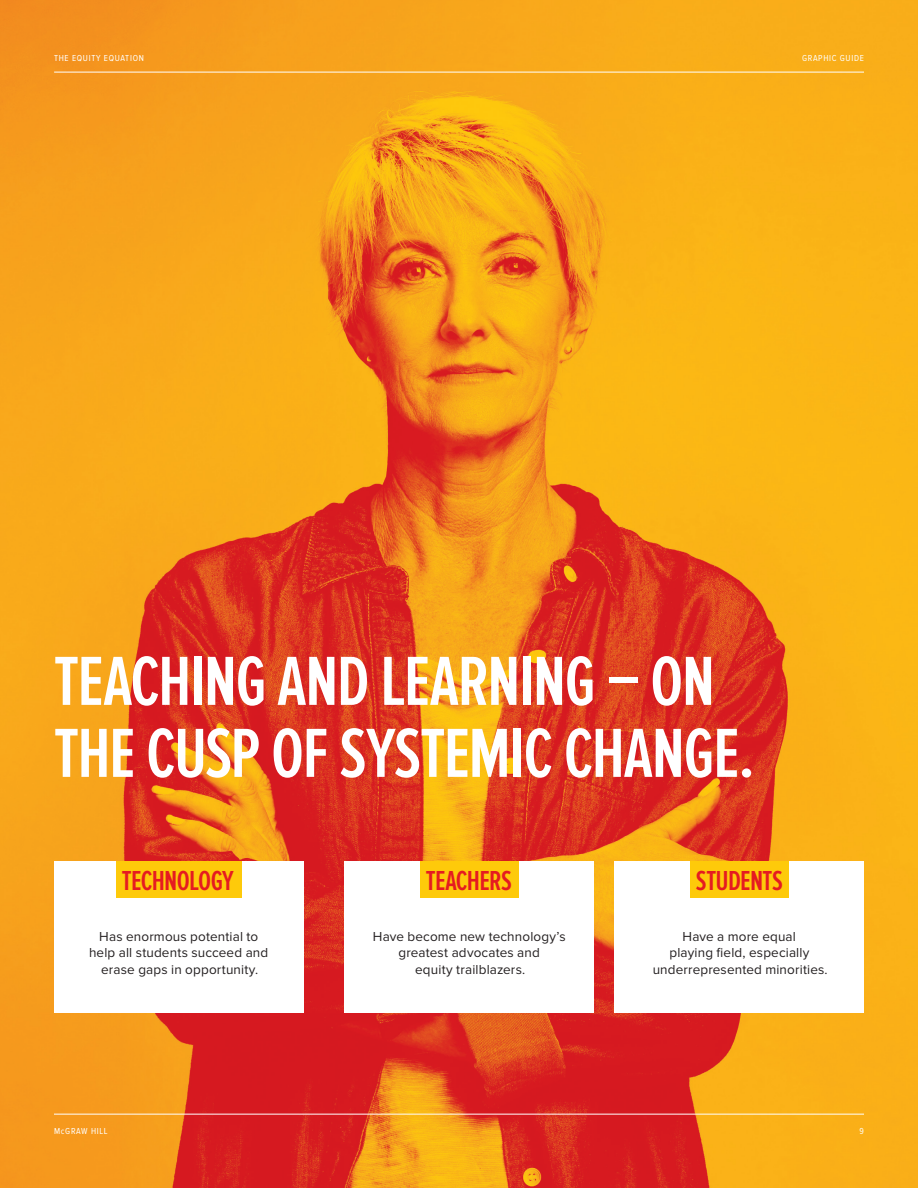
<style>
.page{position:relative;width:918px;height:1188px;background:#fff}
.page>*{position:absolute;margin:0;border:0;box-sizing:border-box;transform-origin:0 0}
.t1{font:600 72px/72px "Proxima Nova Ex Cn";letter-spacing:-.02em;color:#fff}
.t2{font:600 28.5px "Proxima Nova Ex Cn";letter-spacing:-.025em;color:#e51b21}
.t3{font:13.5px/16.2px "Proxima Nova";letter-spacing:.01em;color:#231f20;text-align:center}
.t4{font:9px "Proxima Nova Cond";letter-spacing:.075em;color:#fff}
</style>
<div class="page">
<img style="left:0;top:0;width:918px;height:1188px">
<div style="left:54px;top:861px;width:249px;height:151px;background:#fff"></div>
<div style="left:116px;top:861px;width:125px;height:37px;background:#feca0a"></div>
<div style="left:345px;top:861px;width:249px;height:151px;background:#fff"></div>
<div style="left:420px;top:861px;width:98px;height:37px;background:#feca0a"></div>
<div style="left:615px;top:861px;width:249px;height:151px;background:#fff"></div>
<div style="left:690px;top:861px;width:98px;height:37px;background:#feca0a"></div>
<hr style="left:54px;top:72px;width:810px;height:1px;background:#fff">
<hr style="left:54px;top:1114px;width:810px;height:1px;background:#fff">
<p class="t4" style="left:54px;top:53px;width:91px">THE EQUITY EQUATION</p>
<p class="t4" style="left:802px;top:53px;width:63px">GRAPHIC GUIDE</p>
<p class="t1" style="left:54px;top:647px;width:703px">TEACHING AND LEARNING – ON<br>THE CUSP OF SYSTEMIC CHANGE.</p>
<p class="t2" style="left:122px;top:864px;width:113px">TECHNOLOGY</p>
<p class="t2" style="left:426px;top:864px;width:87px">TEACHERS</p>
<p class="t2" style="left:696px;top:864px;width:88px">STUDENTS</p>
<p class="t3" style="left:89px;top:929px;width:181px">Has enormous potential to help all students succeed and erase gaps in opportunity.</p>
<p class="t3" style="left:373px;top:929px;width:194px">Have become new technology’s greatest advocates and<br>equity trailblazers.</p>
<p class="t3" style="left:653px;top:929px;width:177px">Have a more equal<br>playing field, especially underrepresented minorities.</p>
<p class="t4" style="left:54px;top:1126px;width:55px">McGRAW HILL</p>
<p class="t4" style="left:860px;top:1126px;width:6px">9</p>
</div>
